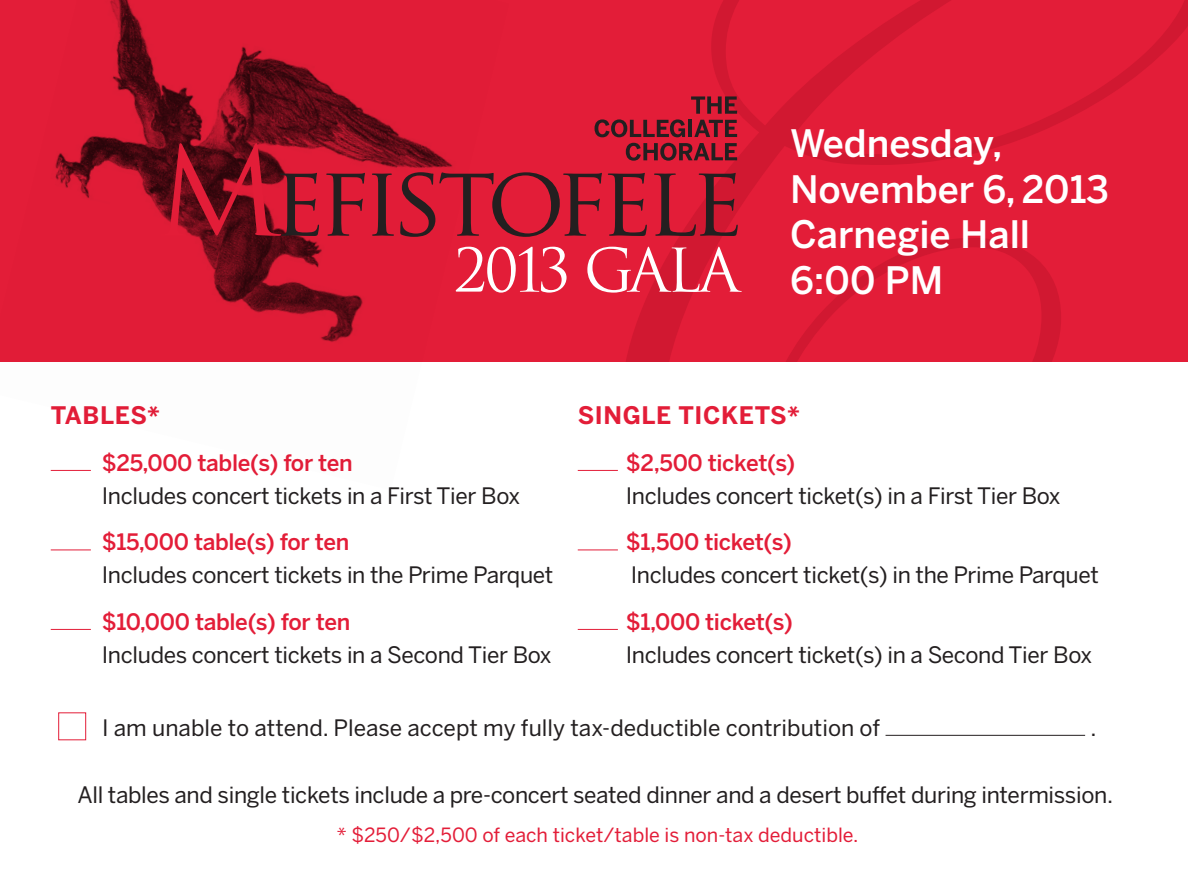
<style>
.page{position:relative;width:1188px;height:891px;background:#fff}
.page>*{position:absolute;margin:0;border:0;box-sizing:border-box;transform-origin:0 0}
.t1{font:500 37.5px/45.9px "Benton Sans";color:#fff}
.t2{font:700 24px "Benton Sans";letter-spacing:.025em;color:#e31d38}
.t3{font:22.5px/33px "Benton Sans";letter-spacing:-.015em;color:#231f20}
.t4{font:19.5px "Benton Sans";color:#e31d38}
.s1{font-weight:500;color:#e31d38}
</style>
<div class="page">
<hr style="left:51px;top:549px;width:40px;height:1px;background:#e31d38">
<hr style="left:51px;top:629px;width:40px;height:1px;background:#e31d38">
<hr style="left:578px;top:470px;width:40px;height:1px;background:#e31d38">
<hr style="left:578px;top:549px;width:40px;height:1px;background:#e31d38">
<hr style="left:578px;top:629px;width:40px;height:1px;background:#e31d38">
<div style="left:58px;top:712px;width:28px;height:28px;border:1px solid #e31d38"></div>
<hr style="left:886px;top:735px;width:199px;height:1px;background:#231f20">
<div style="left:0;top:0;width:1188px;height:361px;background:#e31d38"></div>
<svg style="left:625px;top:0;width:563px;height:361px"></svg>
<svg style="left:691px;top:96px;width:46px;height:18px"></svg>
<svg style="left:595px;top:119px;width:90px;height:18px"></svg>
<hr style="left:688px;top:120px;width:4px;height:17px;background:#231f20">
<svg style="left:694px;top:120px;width:43px;height:17px"></svg>
<svg style="left:626px;top:143px;width:111px;height:18px"></svg>
<svg style="left:509px;top:247px;width:58px;height:46px"></svg>
<svg style="left:587px;top:247px;width:155px;height:46px"></svg>
<img style="left:81px;top:0;width:242px;height:147px">
<img style="left:323px;top:82px;width:186px;height:280px">
<img style="left:0;top:147px;width:383px;height:324px">
<svg style="left:161px;top:143px;width:158px;height:93px"></svg>
<svg style="left:326px;top:173px;width:39px;height:63px"></svg>
<svg style="left:372px;top:174px;width:22px;height:62px"></svg>
<svg style="left:400px;top:172px;width:202px;height:65px"></svg>
<svg style="left:608px;top:173px;width:39px;height:63px"></svg>
<svg style="left:654px;top:173px;width:84px;height:63px"></svg>
<p class="t1" style="left:790px;top:121px;width:321px">Wednesday,<br>November 6, 2013<br>Carnegie Hall<br>6:00 PM</p>
<p class="t2" style="left:51px;top:402px;width:110px">TABLES*</p>
<p class="t3" style="left:102px;top:447px;width:420px"><span class="s1">$25,000 table(s) for ten<br></span>Includes concert tickets in a First Tier Box</p>
<p class="t3" style="left:102px;top:526px;width:453px"><span class="s1">$15,000 table(s) for ten<br></span>Includes concert tickets in the Prime Parquet</p>
<p class="t3" style="left:102px;top:606px;width:451px"><span class="s1">$10,000 table(s) for ten<br></span>Includes concert tickets in a Second Tier Box</p>
<p class="t2" style="left:578px;top:402px;width:223px">SINGLE TICKETS*</p>
<p class="t3" style="left:626px;top:447px;width:436px"><span class="s1">$2,500 ticket(s)<br></span>Includes concert ticket(s) in a First Tier Box</p>
<p class="t3" style="left:626px;top:526px;width:475px"><span class="s1">$1,500 ticket(s)<br></span>Includes concert ticket(s) in the Prime Parquet</p>
<p class="t3" style="left:626px;top:606px;width:468px"><span class="s1">$1,000 ticket(s)<br></span>Includes concert ticket(s) in a Second Tier Box</p>
<p class="t3" style="left:102px;top:711px;width:780px">I am unable to attend. Please accept my fully tax-deductible contribution of</p>
<p class="t3" style="left:1090px;top:711px;width:8px">.</p>
<p class="t3" style="left:77px;top:779px;width:1037px">All tables and single tickets include a pre-concert seated dinner and a desert buffet during intermission.</p>
<p class="t4" style="left:337px;top:824px;width:523px">* $250/$2,500 of each ticket/table is non-tax deductible.</p>
</div>
